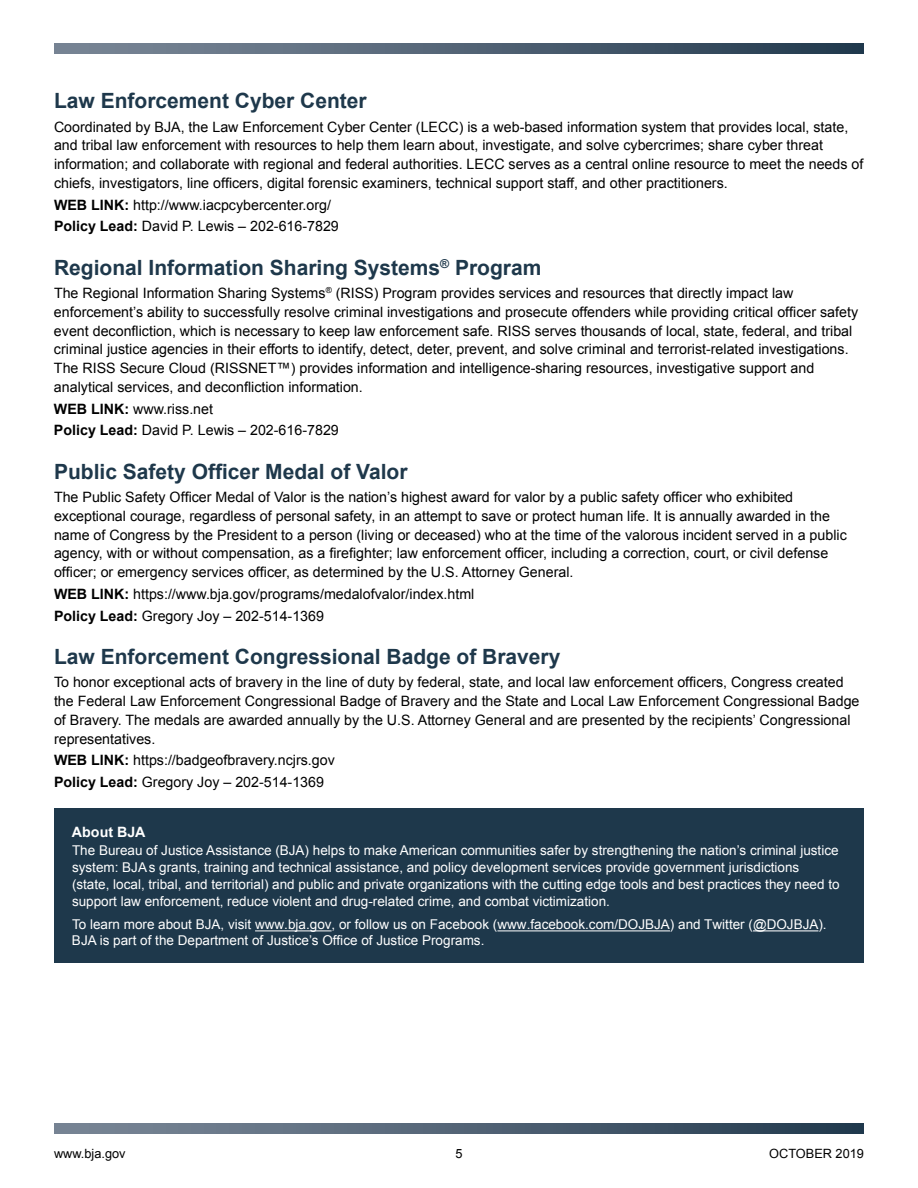
<style>
.page{position:relative;width:918px;height:1188px;background:#fff}
.page>*{position:absolute;margin:0;border:0;box-sizing:border-box;transform-origin:0 0}
.t1{font:700 21px "Arial";color:#1e384b}
.t2{font:14.25px/18.8px "Arial";color:#000}
.t3{font:700 14.25px "Arial";color:#fff}
.t4{font:13.5px/17.1px "Arial";color:#fff}
.t5{font:12.75px "Arial";color:#000}
.s1{font-weight:700}
</style>
<div class="page">
<svg style="left:54px;top:1124px;width:810px;height:10px"></svg>
<svg style="left:54px;top:44px;width:810px;height:10px"></svg>
<div style="left:54px;top:809px;width:810px;height:154px;background:#1e384b"></div>
<hr style="left:753px;top:930px;width:65px;height:1px;background:#fff">
<hr style="left:497px;top:930px;width:173px;height:1px;background:#fff">
<hr style="left:255px;top:930px;width:77px;height:1px;background:#fff">
<h2 class="t1" style="left:54px;top:87px;width:314px">Law Enforcement Cyber Center</h2>
<p class="t2" style="left:54px;top:117px;width:811px">Coordinated by BJA, the Law Enforcement Cyber Center (LECC) is a web-based information system that provides local, state, and tribal law enforcement with resources to help them learn about, investigate, and solve cybercrimes; share cyber threat information; and collaborate with regional and federal authorities. LECC serves as a central online resource to meet the needs of chiefs, investigators, line officers, digital forensic examiners, technical support staff, and other practitioners.</p>
<p class="t2" style="left:54px;top:194px;width:286px;line-height:21.8px"><span class="s1">WEB LINK:</span> http://www.iacpcybercenter.org/<br><span class="s1">Policy Lead:</span> David P. Lewis – 202-616-7829</p>
<h2 class="t1" style="left:54px;top:254px;width:489px">Regional Information Sharing Systems<sup>®</sup> Program</h2>
<p class="t2" style="left:54px;top:284px;width:806px">The Regional Information Sharing Systems<sup>®</sup> (RISS) Program provides services and resources that directly impact law enforcement’s ability to successfully resolve criminal investigations and prosecute offenders while providing critical officer safety event deconfliction, which is necessary to keep law enforcement safe. RISS serves thousands of local, state, federal, and tribal criminal justice agencies in their efforts to identify, detect, deter, prevent, and solve criminal and terrorist-related investigations.<br>The RISS Secure Cloud (RISSNET™) provides information and intelligence-sharing resources, investigative support and analytical services, and deconfliction information.</p>
<p class="t2" style="left:54px;top:398px;width:286px;line-height:21.8px"><span class="s1">WEB LINK:</span> www.riss.net<br><span class="s1">Policy Lead:</span> David P. Lewis – 202-616-7829</p>
<h2 class="t1" style="left:54px;top:458px;width:355px">Public Safety Officer Medal of Valor</h2>
<p class="t2" style="left:54px;top:488px;width:794px">The Public Safety Officer Medal of Valor is the nation’s highest award for valor by a public safety officer who exhibited exceptional courage, regardless of personal safety, in an attempt to save or protect human life. It is annually awarded in the name of Congress by the President to a person (living or deceased) who at the time of the valorous incident served in a public agency, with or without compensation, as a firefighter; law enforcement officer, including a correction, court, or civil defense officer; or emergency services officer, as determined by the U.S. Attorney General.</p>
<p class="t2" style="left:54px;top:583px;width:422px;line-height:21.8px"><span class="s1">WEB LINK:</span> https://www.bja.gov/programs/medalofvalor/index.html<br><span class="s1">Policy Lead:</span> Gregory Joy – 202-514-1369</p>
<h2 class="t1" style="left:54px;top:643px;width:508px">Law Enforcement Congressional Badge of Bravery</h2>
<p class="t2" style="left:54px;top:673px;width:807px">To honor exceptional acts of bravery in the line of duty by federal, state, and local law enforcement officers, Congress created the Federal Law Enforcement Congressional Badge of Bravery and the State and Local Law Enforcement Congressional Badge of Bravery. The medals are awarded annually by the U.S. Attorney General and are presented by the recipients’ Congressional</p>
<p class="t2" style="left:54px;top:729px;width:103px">representatives.</p>
<p class="t2" style="left:54px;top:750px;width:282px;line-height:21.8px"><span class="s1">WEB LINK:</span> https://badgeofbravery.ncjrs.gov<br><span class="s1">Policy Lead:</span> Gregory Joy – 202-514-1369</p>
<h1 class="t3" style="left:72px;top:823px;width:75px">About BJA</h1>
<p class="t4" style="left:72px;top:841px;width:769px">The Bureau of Justice Assistance (BJA) helps to make American communities safer by strengthening the nation’s criminal justice system: BJAs grants, training and technical assistance, and policy development services provide government jurisdictions (state, local, tribal, and territorial) and public and private organizations with the cutting edge tools and best practices they need to support law enforcement, reduce violent and drug-related crime, and combat victimization.</p>
<p class="t4" style="left:72px;top:916px;width:756px;line-height:16.5px">To learn more about BJA, visit www.bja.gov, or follow us on Facebook (www.facebook.com/DOJBJA) and Twitter (@DOJBJA).<br>BJA is part of the Department of Justice’s Office of Justice Programs.</p>
<p class="t5" style="left:54px;top:1145px;width:73px">www.bja.gov</p>
<p class="t5" style="left:455px;top:1145px;width:9px">5</p>
<p class="t5" style="left:769px;top:1145px;width:96px">OCTOBER 2019</p>
</div>
